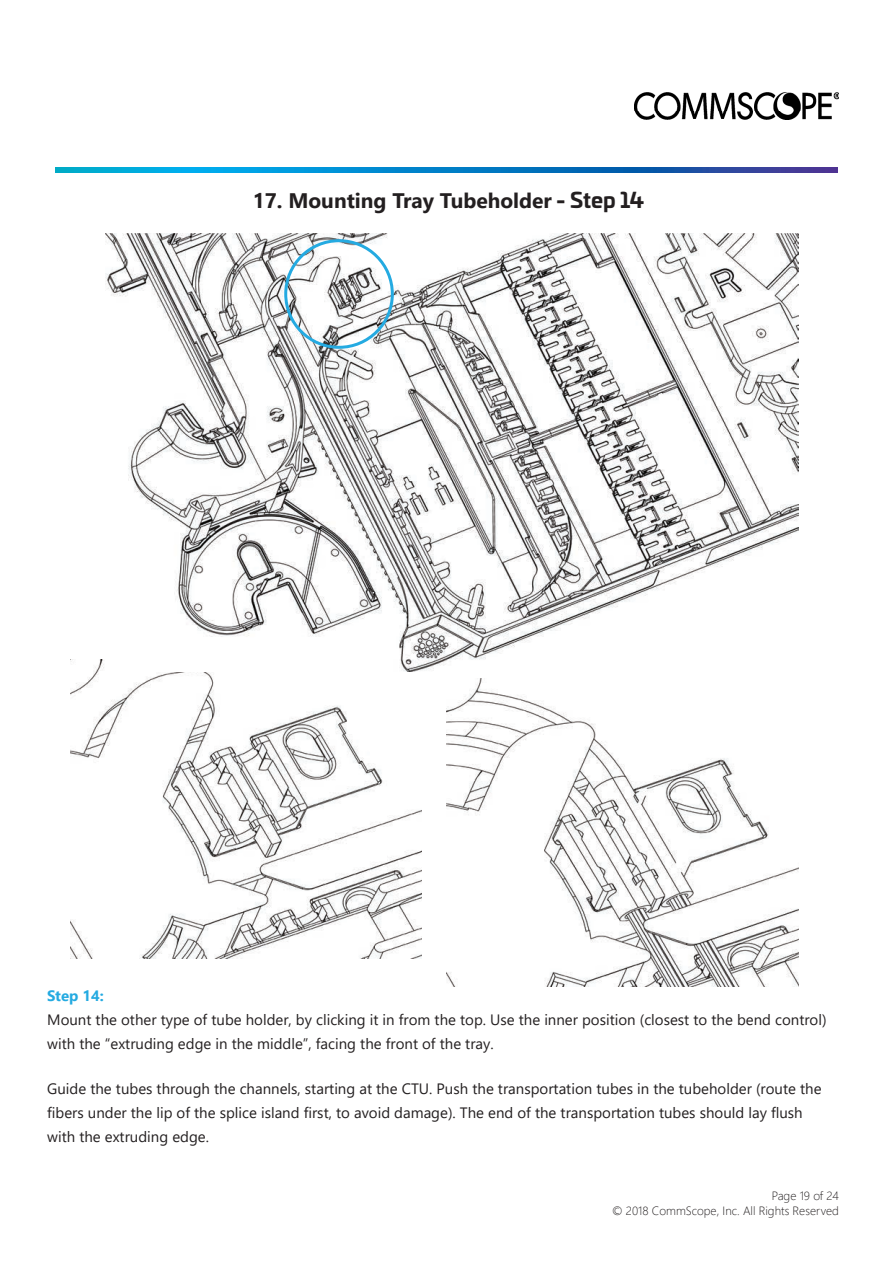
<style>
.page{position:relative;width:893px;height:1263px;background:#fff}
.page>*{position:absolute;margin:0;border:0;box-sizing:border-box;transform-origin:0 0}
.TOC_Title{font:700 21px "Segoe UI";color:#231f20}
.TOC_Title-2{font:15px/24px "Segoe UI";color:#231f20}
.t1{font:300 12px/14.4px "Segoe UI";color:#231f20;text-align:right}
.s1{font-family:"Univia Pro"}
.s2{font-weight:700;color:#24aae1}
</style>
<div class="page">
<img style="left:55px;top:168px;width:783px;height:5px">
<img style="left:635px;top:93px;width:204px;height:27px">
<img style="left:447px;top:679px;width:351px;height:307px">
<img style="left:70px;top:660px;width:352px;height:299px">
<img style="left:106px;top:233px;width:692px;height:439px">
<div style="left:284px;top:239px;width:110px;height:110px;border:3px solid #24aae1;border-radius:50%"></div>
<p class="TOC_Title" style="left:253px;top:180px;width:393px">17. Mounting Tray Tubeholder <span class="s1">- Step 14</span></p>
<p class="TOC_Title-2" style="left:47px;top:982px;width:781px"><span class="s2">Step 14:<br></span>Mount the other type of tube holder, by clicking it in from the top. Use the inner position (closest to the bend control) with the “extruding edge in the middle”, facing the front of the tray.</p>
<p class="TOC_Title-2" style="left:47px;top:1075px;width:776px">Guide the tubes through the channels, starting at the CTU. Push the transportation tubes in the tubeholder (route the fibers under the lip of the splice island first, to avoid damage). The end of the transportation tubes should lay flush with the extruding edge.</p>
<p class="t1" style="left:612px;top:1187px;width:228px">Page 19 of 24<br>© 2018 CommScope, Inc. All Rights Reserved</p>
</div>
